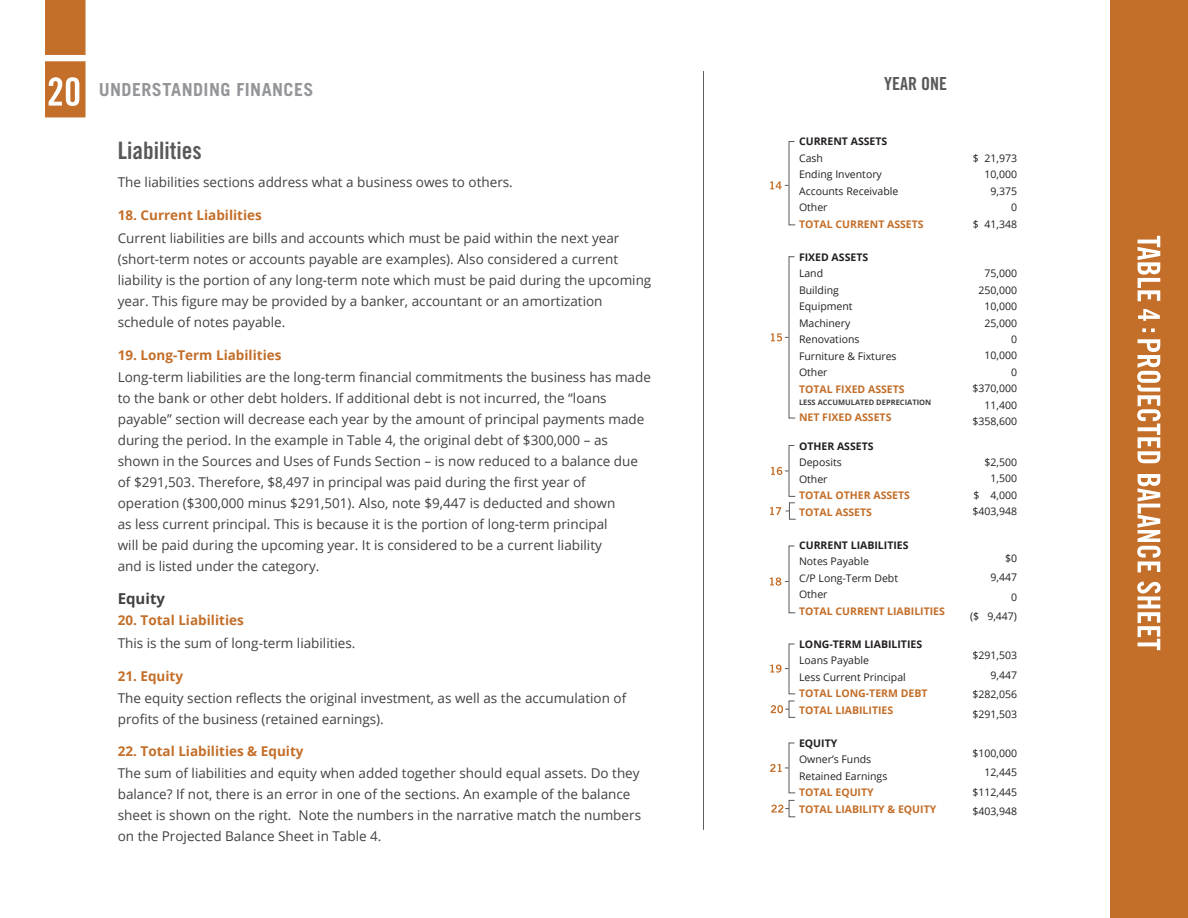
<style>
.page{position:relative;width:1188px;height:918px;background:#fff}
.page>*{position:absolute;margin:0;border:0;box-sizing:border-box;transform-origin:0 0}
.t1{font:24px "Trade Gothic Bold Cond Twenty";color:#58595b}
.t2{font:700 18px "Trade Gothic";letter-spacing:.025em;color:#939598}
.t3{font:18px "Trade Gothic Bold Cond Twenty";color:#58595b}
.t4{font:700 15px "Open Sans";color:#414042}
.t5{font:13.5px/21px "Open Sans";color:#414042}
.t6{font:700 13.5px "Open Sans";color:#c36e29}
.t7{font:10.5px/16.5px "Open Sans";color:#231f20}
.t8{font:700 10.5px/16.5px "Open Sans";color:#c36e29}
.t9{font:700 10.5px "Open Sans";color:#231f20}
.t10{font:700 7.5px "Open Sans";color:#414042}
</style>
<div class="page">
<div style="left:1111px;top:0;width:77px;height:918px;background:#c36e29"></div>
<hr style="left:703px;top:71px;width:1px;height:759px;background:#5d5e5e">
<svg style="left:1138px;top:236px;width:22px;height:65px"></svg>
<svg style="left:1142px;top:328px;width:13px;height:4px"></svg>
<svg style="left:1137px;top:339px;width:24px;height:124px"></svg>
<svg style="left:1137px;top:474px;width:24px;height:98px"></svg>
<svg style="left:1137px;top:581px;width:24px;height:69px"></svg>
<svg style="left:1138px;top:309px;width:22px;height:12px"></svg>
<svg style="left:770px;top:141px;width:26px;height:84px"></svg>
<svg style="left:771px;top:800px;width:25px;height:17px"></svg>
<svg style="left:771px;top:701px;width:25px;height:17px"></svg>
<svg style="left:770px;top:743px;width:26px;height:50px"></svg>
<svg style="left:770px;top:644px;width:26px;height:50px"></svg>
<svg style="left:770px;top:546px;width:26px;height:67px"></svg>
<svg style="left:771px;top:256px;width:25px;height:162px"></svg>
<svg style="left:770px;top:445px;width:26px;height:75px"></svg>
<div style="left:45px;top:0;width:41px;height:55px;background:#c36e29"></div>
<svg style="left:45px;top:61px;width:41px;height:56px"></svg>
<h2 class="t2" style="left:99px;top:79px;width:216px">UNDERSTANDING FINANCES</h2>
<h1 class="t1" style="left:118px;top:136px;width:85px">Liabilities</h1>
<p class="t5" style="left:118px;top:172px;width:397px">The liabilities sections address what a business owes to others.</p>
<p class="t6" style="left:118px;top:206px;width:146px">18. Current Liabilities</p>
<p class="t5" style="left:118px;top:227px;width:535px">Current liabilities are bills and accounts which must be paid within the next year (short-term notes or accounts payable are examples). Also considered a current liability is the portion of any long-term note which must be paid during the upcoming year. This figure may be provided by a banker, accountant or an amortization schedule of notes payable.</p>
<p class="t6" style="left:118px;top:345px;width:165px">19. Long-Term Liabilities</p>
<p class="t5" style="left:118px;top:367px;width:535px">Long-term liabilities are the long-term financial commitments the business has made to the bank or other debt holders. If additional debt is not incurred, the “loans payable” section will decrease each year by the amount of principal payments made during the period. In the example in Table 4, the original debt of $300,000 – as shown in the Sources and Uses of Funds Section – is now reduced to a balance due of $291,503. Therefore, $8,497 in principal was paid during the first year of<br>operation ($300,000 minus $291,501). Also, note $9,447 is deducted and shown<br>as less current principal. This is because it is the portion of long-term principal<br>will be paid during the upcoming year. It is considered to be a current liability<br>and is listed under the category.</p>
<p class="t4" style="left:118px;top:588px;width:49px">Equity</p>
<p class="t6" style="left:118px;top:611px;width:128px">20. Total Liabilities</p>
<p class="t5" style="left:118px;top:632px;width:239px">This is the sum of long-term liabilities.</p>
<p class="t6" style="left:118px;top:666px;width:67px">21. Equity</p>
<p class="t5" style="left:118px;top:688px;width:510px">The equity section reflects the original investment, as well as the accumulation of profits of the business (retained earnings).</p>
<p class="t6" style="left:118px;top:741px;width:187px">22. Total Liabilities &amp; Equity</p>
<p class="t5" style="left:118px;top:763px;width:525px">The sum of liabilities and equity when added together should equal assets. Do they balance? If not, there is an error in one of the sections. An example of the balance sheet is shown on the right. Note the numbers in the narrative match the numbers on the Projected Balance Sheet in Table 4.</p>
<h2 class="t3" style="left:884px;top:73px;width:64px">YEAR ONE</h2>
<p class="t9" style="left:799px;top:134px;width:90px">CURRENT ASSETS</p>
<p class="t7" style="left:799px;top:149px;width:101px">Cash<br>Ending Inventory<br>Accounts Receivable<br>Other</p>
<p class="t8" style="left:799px;top:215px;width:126px">TOTAL CURRENT ASSETS</p>
<p class="t9" style="left:799px;top:249px;width:71px">FIXED ASSETS</p>
<p class="t7" style="left:799px;top:265px;width:99px">Land<br>Building<br>Equipment<br>Machinery<br>Renovations<br>Furniture &amp; Fixtures<br>Other</p>
<p class="t8" style="left:799px;top:380px;width:107px">TOTAL FIXED ASSETS</p>
<p class="t10" style="left:799px;top:397px;width:134px">LESS ACCUMULATED DEPRECIATION</p>
<p class="t8" style="left:799px;top:409px;width:94px">NET FIXED ASSETS</p>
<p class="t9" style="left:799px;top:438px;width:76px">OTHER ASSETS</p>
<p class="t7" style="left:799px;top:454px;width:44px">Deposits<br>Other</p>
<p class="t8" style="left:799px;top:487px;width:112px">TOTAL OTHER ASSETS<br>TOTAL ASSETS</p>
<p class="t9" style="left:799px;top:537px;width:111px">CURRENT LIABILITIES</p>
<p class="t7" style="left:799px;top:553px;width:101px">Notes Payable<br>C/P Long-Term Debt<br>Other</p>
<p class="t8" style="left:799px;top:602px;width:147px">TOTAL CURRENT LIABILITIES</p>
<p class="t9" style="left:799px;top:636px;width:125px">LONG-TERM LIABILITIES</p>
<p class="t7" style="left:799px;top:652px;width:108px">Loans Payable<br>Less Current Principal</p>
<p class="t8" style="left:799px;top:685px;width:130px">TOTAL LONG-TERM DEBT<br>TOTAL LIABILITIES</p>
<p class="t9" style="left:799px;top:735px;width:40px">EQUITY</p>
<p class="t7" style="left:799px;top:751px;width:90px">Owner’s Funds<br>Retained Earnings</p>
<p class="t8" style="left:799px;top:784px;width:139px">TOTAL EQUITY<br>TOTAL LIABILITY &amp; EQUITY</p>
<p class="t7" style="left:973px;top:149px;width:46px;text-align:right">$ 21,973<br>10,000<br>9,375<br>0<br>$ 41,348</p>
<p class="t7" style="left:972px;top:265px;width:46px;text-align:right">75,000<br>250,000<br>10,000<br>25,000<br>0<br>10,000<br>0 $370,000<br>11,400 $358,600</p>
<p class="t7" style="left:972px;top:454px;width:46px;text-align:right">$2,500<br>1,500<br>$ 4,000 $403,948</p>
<p class="t7" style="left:970px;top:548px;width:49px;line-height:19.5px;text-align:right">$0<br>9,447<br>0<br>($ 9,447)</p>
<p class="t7" style="left:972px;top:646px;width:46px;line-height:19.5px;text-align:right">$291,503<br>9,447 $282,056 $291,503</p>
<p class="t7" style="left:972px;top:743px;width:46px;line-height:19.5px;text-align:right">$100,000<br>12,445 $112,445 $403,948</p>
</div>
